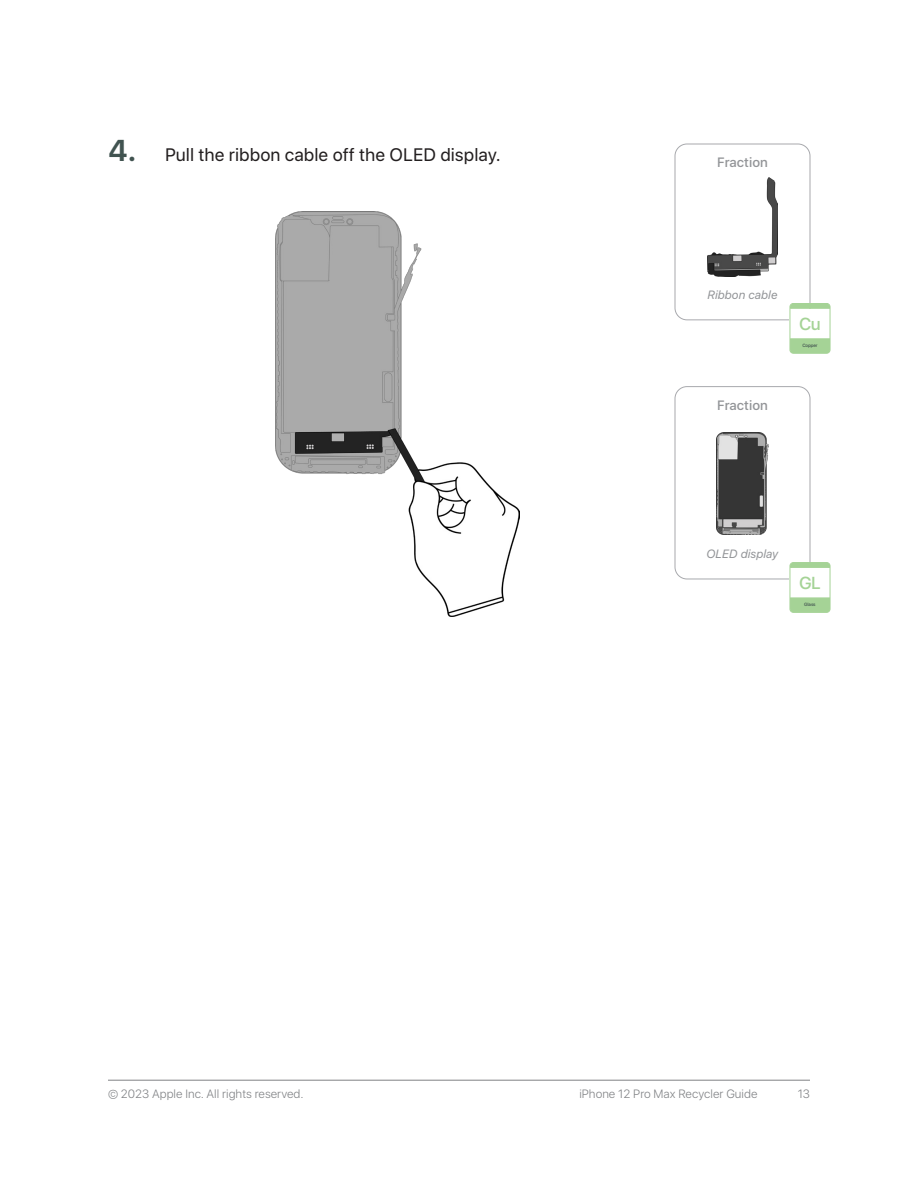
<style>
.page{position:relative;width:918px;height:1188px;background:#fff}
.page>*{position:absolute;margin:0;border:0;box-sizing:border-box;transform-origin:0 0}
.t1{font:18px "SF Hello";color:#231f20}
.t2{font:500 17.25px "SF Hello";color:#a5d396}
.Fraction__Heading{font:500 13.5px "SF Hello";color:#939598}
.t3{font:300 12px "SF Hello";color:#808285}
.Fraction__Descriptio{font:italic 12px "SF Hello";color:#939598}
.t4{font:500 4.65px "SF Hello";letter-spacing:-.02em;color:#41524f}
.s1{font-weight:600;font-size:30px;color:#415350}
</style>
<div class="page">
<hr style="left:108px;top:1080px;width:702px;height:1px;background:#808285">
<img style="left:276px;top:212px;width:243px;height:405px">
<div style="left:675px;top:144px;width:135px;height:176px;border:1px solid #a8a9ad;border-radius:12px"></div>
<div style="left:675px;top:386px;width:135px;height:193px;border:1px solid #a8a9ad;border-radius:12px"></div>
<img style="left:708px;top:178px;width:69px;height:98px">
<img style="left:717px;top:433px;width:51px;height:102px">
<div style="left:790px;top:309px;width:40px;height:31px;background:#fff"></div>
<svg style="left:790px;top:338px;width:40px;height:15px"></svg>
<svg style="left:790px;top:303px;width:40px;height:6px"></svg>
<div style="left:790px;top:303px;width:40px;height:50px;border:1px solid #a5d396;border-radius:3px"></div>
<div style="left:790px;top:567px;width:40px;height:32px;background:#fff"></div>
<svg style="left:790px;top:597px;width:40px;height:16px"></svg>
<svg style="left:790px;top:562px;width:40px;height:6px"></svg>
<div style="left:790px;top:562px;width:40px;height:51px;border:1px solid #a5d396;border-radius:3px"></div>
<p class="t1" style="left:108px;top:144px;width:394px"><span class="s1">4.</span> Pull the ribbon cable off the OLED display.</p>
<p class="Fraction__Heading" style="left:717px;top:155px;width:52px">Fraction</p>
<p class="Fraction__Descriptio" style="left:707px;top:286px;width:72px">Ribbon cable</p>
<p class="Fraction__Heading" style="left:717px;top:397px;width:52px">Fraction</p>
<p class="t2" style="left:799px;top:314px;width:23px">Cu</p>
<p class="t4" style="left:802px;top:343px;width:17px">Copper</p>
<p class="Fraction__Descriptio" style="left:707px;top:545px;width:73px">OLED display</p>
<p class="t2" style="left:799px;top:573px;width:23px">GL</p>
<p class="t4" style="left:804px;top:602px;width:13px">Glass</p>
<p class="t3" style="left:108px;top:1087px;width:197px">© 2023 Apple Inc. All rights reserved.</p>
<p class="t3" style="left:579px;top:1087px;width:180px">iPhone 12 Pro Max Recycler Guide</p>
<p class="t3" style="left:798px;top:1087px;width:14px">13</p>
</div>
